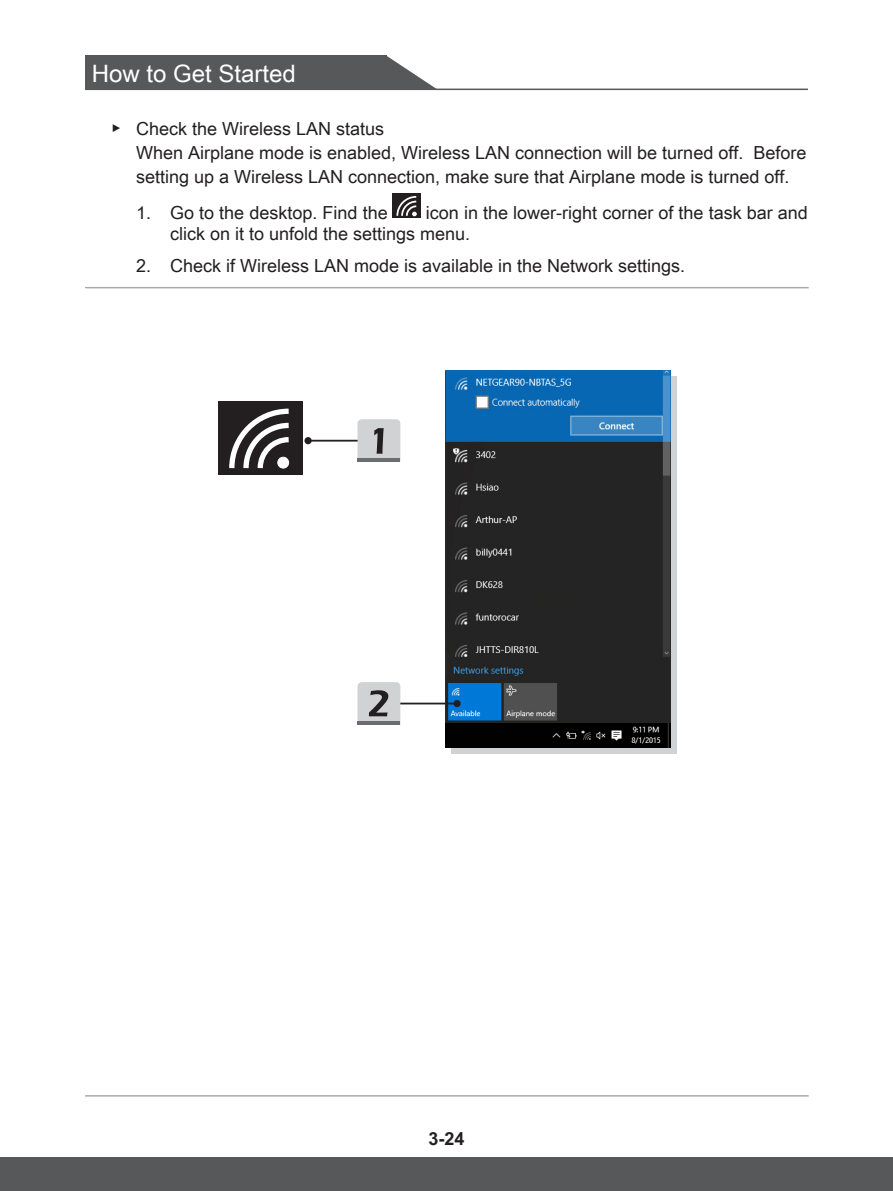
<style>
.page{position:relative;width:893px;height:1191px;background:#fff}
.page>*{position:absolute;margin:0;border:0;box-sizing:border-box;transform-origin:0 0}
.t1{font:24px "Arial Unicode MS";color:#fff}
.t2{font:18px/24px "Arial Unicode MS";color:#231f20}
.t3{font:700 18px "Arial Unicode MS";color:#231f20}
</style>
<div class="page">
<div style="left:85px;top:56px;width:301px;height:34px;background:#57585a"></div>
<svg style="left:386px;top:56px;width:52px;height:33px"></svg>
<hr style="left:85px;top:89px;width:723px;height:1px;background:#57585a">
<div style="left:0;top:1157px;width:893px;height:34px;background:#57585a"></div>
<div style="left:393px;top:193px;width:28px;height:25px;background:#231f20"></div>
<svg style="left:396px;top:196px;width:21px;height:21px"></svg>
<hr style="left:85px;top:287px;width:724px;height:1px;background:#a8a9ad">
<hr style="left:85px;top:1095px;width:724px;height:1px;background:#a8a9ad">
<div style="left:451px;top:376px;width:225px;height:377px;background:linear-gradient(to right,#d1d2d4,#d1d2d4)"></div>
<img style="left:446px;top:371px;width:224px;height:376px">
<hr style="left:389px;top:702px;width:68px;height:2px;background:#231f20">
<div style="left:453px;top:700px;width:8px;height:7px;background:#231f20;border-radius:50%"></div>
<svg style="left:358px;top:682px;width:42px;height:43px"></svg>
<div style="left:218px;top:401px;width:84px;height:73px;background:#231f20"></div>
<svg style="left:229px;top:408px;width:61px;height:61px"></svg>
<hr style="left:308px;top:440px;width:67px;height:1px;background:#231f20">
<div style="left:304px;top:437px;width:8px;height:7px;background:#231f20;border-radius:50%"></div>
<svg style="left:358px;top:419px;width:42px;height:43px"></svg>
<h1 class="t1" style="left:92px;top:56px;width:206px">How to Get Started</h1>
<p class="t2" style="left:136px;top:116px;width:672px;text-indent:-26px">▶ Check the Wireless LAN status<br>When Airplane mode is enabled, Wireless LAN connection will be turned off. Before setting up a Wireless LAN connection, make sure that Airplane mode is turned off.</p>
<p class="t2" style="left:136px;top:200px;width:253px">1. Go to the desktop. Find the</p>
<p class="t2" style="left:170px;top:201px;width:639px;line-height:21px;text-indent:256px">icon in the lower-right corner of the task bar and click on it to unfold the settings menu.</p>
<p class="t2" style="left:136px;top:253px;width:551px">2. Check if Wireless LAN mode is available in the Network settings.</p>
<p class="t3" style="left:428px;top:1125px;width:38px">3-24</p>
</div>
